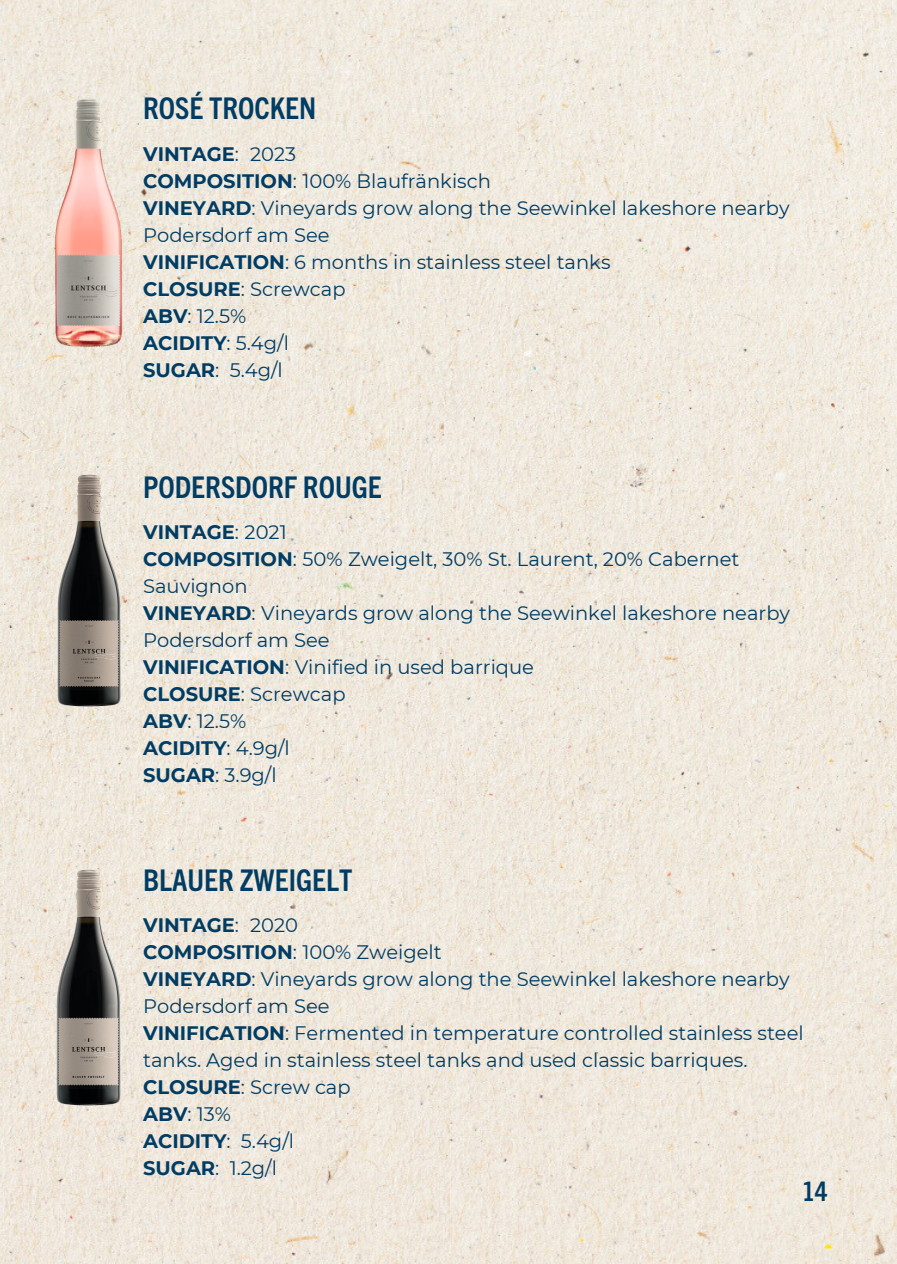
<style>
.page{position:relative;width:897px;height:1264px;background:#fff}
.page>*{position:absolute;margin:0;border:0;box-sizing:border-box;transform-origin:0 0}
.t1{font:700 condensed 30px "Trade Gothic Next LT Pro";color:#003c63}
.t2{font:700 condensed 27px "Trade Gothic Next LT Pro";color:#003c63}
.t3{font:19.5px/27px "Montserrat";color:#003c63}
.t4{font:700 19.5px "Montserrat";color:#003c63}
.s1{font-weight:400}
.s2{font-weight:700}
</style>
<div class="page">
<img style="left:0;top:0;width:897px;height:1263px">
<img style="left:57px;top:869px;width:64px;height:236px">
<img style="left:55px;top:98px;width:67px;height:249px">
<img style="left:57px;top:475px;width:63px;height:231px">
<p class="t1" style="left:143px;top:87px;width:174px">ROSÉ TROCKEN</p>
<p class="t4" style="left:143px;top:142px;width:97px">VINTAGE<span class="s1">:</span></p>
<p class="t3" style="left:143px;top:140px;width:349px;text-indent:107px">2023<br><span class="s2">COMPOSITION</span>: 100% Blaufränkisch</p>
<p class="t3" style="left:143px;top:194px;width:648px"><span class="s2">VINEYARD</span>: Vineyards grow along the Seewinkel lakeshore nearby<br>Podersdorf am See</p>
<p class="t3" style="left:143px;top:248px;width:469px"><span class="s2">VINIFICATION</span>: 6 months in stainless steel tanks</p>
<p class="t3" style="left:143px;top:275px;width:204px"><span class="s2">CLOSURE</span>: Screwcap</p>
<p class="t3" style="left:143px;top:302px;width:105px"><span class="s2">ABV</span>: 12.5%</p>
<p class="t4" style="left:143px;top:331px;width:147px">ACIDITY<span class="s1">: 5.4g/l</span></p>
<h1 class="t3" style="left:143px;top:356px;width:141px"><span class="s2">SUGAR</span>: 5.4g/l</h1>
<p class="t1" style="left:143px;top:466px;width:240px">PODERSDORF ROUGE</p>
<p class="t4" style="left:143px;top:520px;width:145px">VINTAGE<span class="s1">: 2021</span></p>
<p class="t3" style="left:143px;top:545px;width:598px"><span class="s2">COMPOSITION</span>: 50% Zweigelt, 30% St. Laurent, 20% Cabernet<br>Sauvignon</p>
<p class="t3" style="left:143px;top:599px;width:648px"><span class="s2">VINEYARD</span>: Vineyards grow along the Seewinkel lakeshore nearby<br>Podersdorf am See</p>
<p class="t3" style="left:143px;top:653px;width:392px"><span class="s2">VINIFICATION</span>: Vinified in used barrique</p>
<p class="t3" style="left:143px;top:680px;width:204px"><span class="s2">CLOSURE</span>: Screwcap</p>
<p class="t3" style="left:143px;top:707px;width:105px"><span class="s2">ABV</span>: 12.5%</p>
<p class="t4" style="left:143px;top:736px;width:148px">ACIDITY<span class="s1">: 4.9g/l</span></p>
<p class="t3" style="left:143px;top:761px;width:135px"><span class="s2">SUGAR</span>: 3.9g/l</p>
<h1 class="t1" style="left:143px;top:859px;width:211px">BLAUER ZWEIGELT</h1>
<p class="t4" style="left:143px;top:913px;width:97px">VINTAGE<span class="s1">:</span></p>
<p class="t3" style="left:143px;top:911px;width:300px;text-indent:107px">2020<br><span class="s2">COMPOSITION</span>: 100% Zweigelt</p>
<p class="t3" style="left:143px;top:965px;width:648px"><span class="s2">VINEYARD</span>: Vineyards grow along the Seewinkel lakeshore nearby<br>Podersdorf am See</p>
<p class="t3" style="left:143px;top:1019px;width:662px"><span class="s2">VINIFICATION</span>: Fermented in temperature controlled stainless steel tanks. Aged in stainless steel tanks and used classic barriques.</p>
<p class="t3" style="left:143px;top:1073px;width:209px"><span class="s2">CLOSURE</span>: Screw cap</p>
<p class="t3" style="left:143px;top:1100px;width:89px"><span class="s2">ABV</span>: 13%</p>
<p class="t4" style="left:143px;top:1129px;width:152px">ACIDITY<span class="s1">: 5.4g/l</span></p>
<p class="t3" style="left:143px;top:1154px;width:135px"><span class="s2">SUGAR</span>: 1.2g/l</p>
<p class="t2" style="left:802px;top:1172px;width:27px">14</p>
</div>
